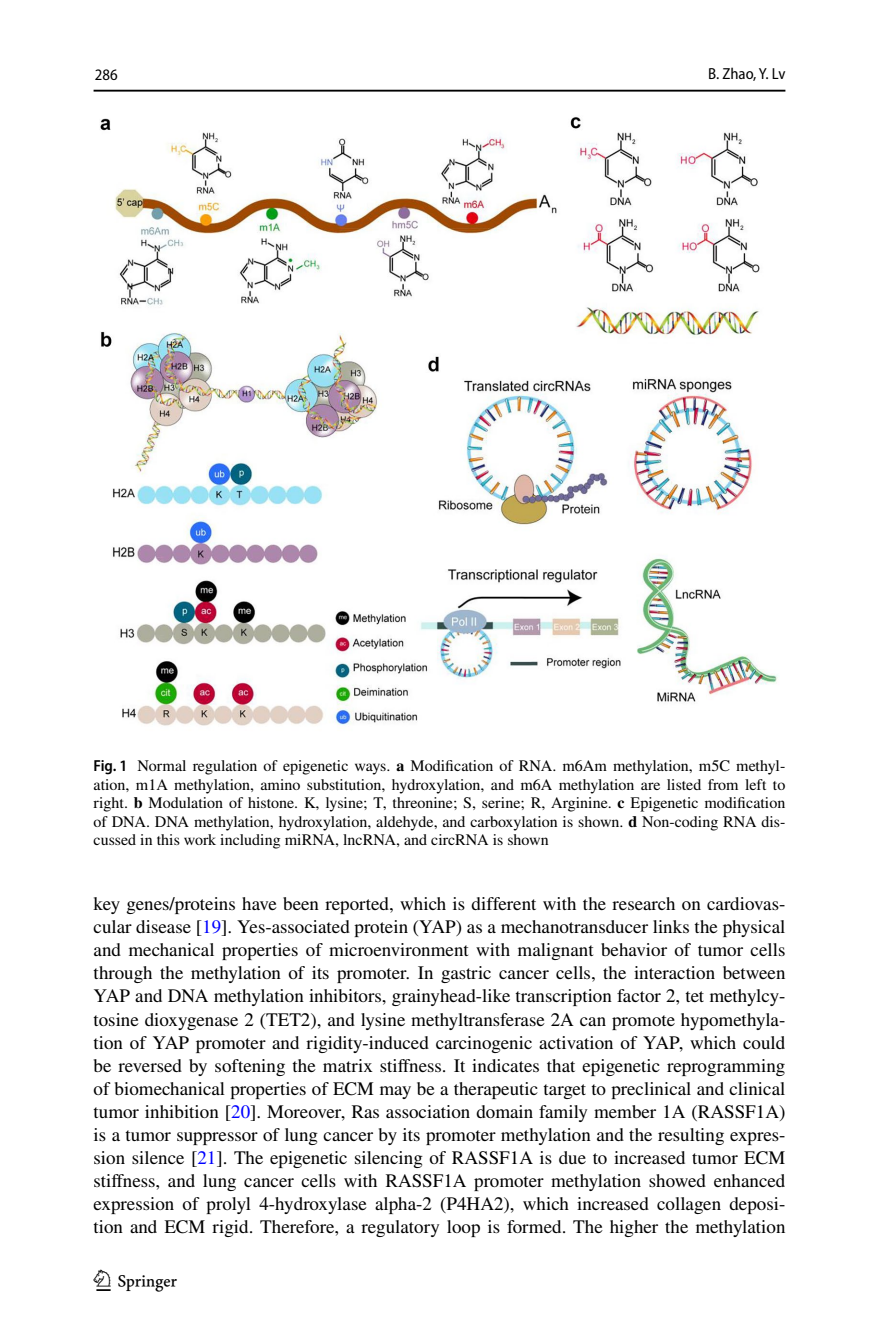
<style>
.page{position:relative;width:879px;height:1333px;background:#fff}
.page>*{position:absolute;margin:0;border:0;box-sizing:border-box;transform-origin:0 0}
.t1{font:30px "Springnew Regular 4";color:#000}
.t2{font:19px/23px "STIX";color:#000;text-align:justify}
.t3{font:16px/18.4px "STIX";color:#000;text-align:justify}
.t4{font:semi-condensed 16px "Myriad Pro";color:#000}
.s1{font-family:"Myriad Pro";font-weight:600;font-stretch:semi-condensed}
.s2{font-weight:700}
.s3{color:#00f}
</style>
<div class="page">
<hr style="left:94px;top:90px;width:691px;height:2px;background:#000">
<img style="left:100px;top:117px;width:678px;height:611px">
<p class="t4" style="left:95px;top:66px;width:24px">286</p>
<p class="t4" style="left:708px;top:65px;width:79px">B. Zhao, Y. Lv</p>
<p class="t3" style="left:94px;top:758px;width:693px"><span class="s1">Fig. 1</span> Normal regulation of epigenetic ways. <span class="s2">a</span> Modification of RNA. m6Am methylation, m5C methyl&shy;ation, m1A methylation, amino substitution, hydroxylation, and m6A methylation are listed from left to right. <span class="s2">b</span> Modulation of histone. K, lysine; T, threonine; S, serine; R, Arginine. <span class="s2">c</span> Epigenetic modification of DNA. DNA methylation, hydroxylation, aldehyde, and carboxylation is shown. <span class="s2">d</span> Non-coding RNA dis&shy;cussed in this work including miRNA, lncRNA, and circRNA is shown</p>
<p class="t2" style="left:94px;top:893px;width:693px">key genes/proteins have been reported, which is different with the research on cardiovas&shy;cular disease [<span class="s3">19</span>]. Yes-associated protein (YAP) as a mechanotransducer links the physical and mechanical properties of microenvironment with malignant behavior of tumor cells through the methylation of its promoter. In gastric cancer cells, the interaction between YAP and DNA methylation inhibitors, grainyhead-like transcription factor 2, tet methylcy&shy;tosine dioxygenase 2 (TET2), and lysine methyltransferase 2A can promote hypomethyla&shy;tion of YAP promoter and rigidity-induced carcinogenic activation of YAP, which could be reversed by softening the matrix stiffness. It indicates that epigenetic reprogramming of biomechanical properties of ECM may be a therapeutic target to preclinical and clinical tumor inhibition [<span class="s3">20</span>]. Moreover, Ras association domain family member 1A (RASSF1A) is a tumor suppressor of lung cancer by its promoter methylation and the resulting expres&shy;sion silence [<span class="s3">21</span>]. The epigenetic silencing of RASSF1A is due to increased tumor ECM stiffness, and lung cancer cells with RASSF1A promoter methylation showed enhanced expression of prolyl 4-hydroxylase alpha-2 (P4HA2), which increased collagen deposi&shy;tion and ECM rigid. Therefore, a regulatory loop is formed. The higher the methylation</p>
<h1 class="t1" style="left:96px;top:1269px;width:83px">1 3</h1>
</div>
